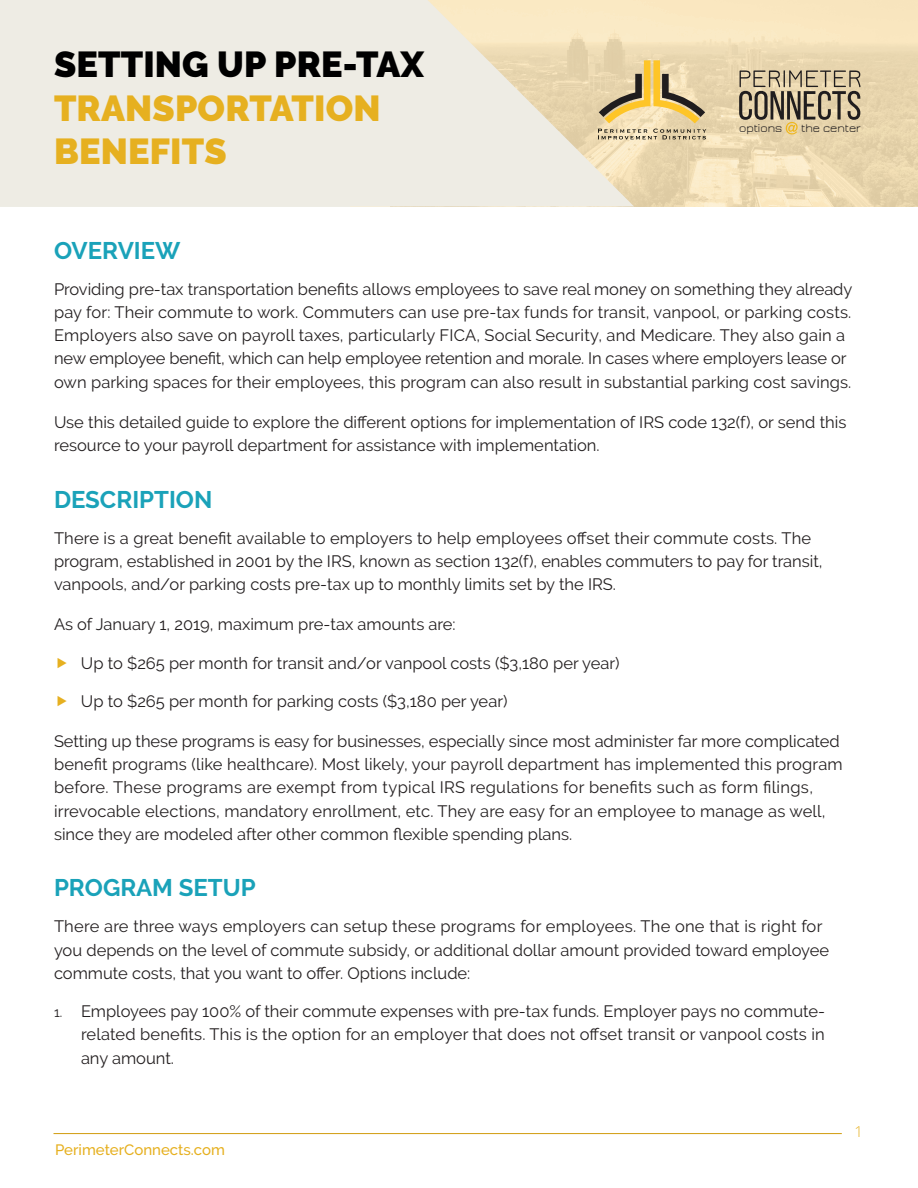
<style>
.page{position:relative;width:918px;height:1188px;background:#fff}
.page>*{position:absolute;margin:0;border:0;box-sizing:border-box;transform-origin:0 0}
.t1{font:900 36px/43.5px "Raleway";letter-spacing:.005em;color:#e6b020}
.t2{font:900 36px "Raleway";letter-spacing:.005em;color:#000}
.t3{font:700 24px "Raleway";color:#1aa2b9}
.t4{font:16.5px/23.2px "Raleway";color:#231f20}
.t5{font:500 15px "Raleway";color:#e6b020}
.t6{font:300 15px "Open Sans";color:#e6b020}
.t7{font:12.45px "Jura";color:#201d1e}
.s1{font-size:13.5px}
</style>
<div class="page">
<hr style="left:54px;top:1133px;width:788px;height:1px;background:#d3a11b">
<svg style="left:634px;top:0;width:284px;height:207px"></svg>
<svg style="left:0;top:0;width:634px;height:207px;fill:#eeece4"></svg>
<svg style="left:599px;top:60px;width:106px;height:63px"></svg>
<svg style="left:598px;top:129px;width:108px;height:10px"></svg>
<svg style="left:739px;top:70px;width:122px;height:64px"></svg>
<h1 class="t2" style="left:54px;top:44px;width:372px">SETTING UP PRE-TAX</h1>
<h1 class="t1" style="left:54px;top:86px;width:328px">TRANSPORTATION<br>BENEFITS</h1>
<p class="t7" style="left:739px;top:122px;width:45px">options</p>
<p class="t7" style="left:801px;top:122px;width:61px">the center</p>
<h2 class="t3" style="left:54px;top:236px;width:128px">OVERVIEW</h2>
<p class="t4" style="left:54px;top:277px;width:800px">Providing pre-tax transportation benefits allows employees to save real money on something they already pay for: Their commute to work. Commuters can use pre-tax funds for transit, vanpool, or parking costs.<br>Employers also save on payroll taxes, particularly FICA, Social Security, and Medicare. They also gain a new employee benefit, which can help employee retention and morale. In cases where employers lease or own parking spaces for their employees, this program can also result in substantial parking cost savings.</p>
<p class="t4" style="left:54px;top:410px;width:794px">Use this detailed guide to explore the different options for implementation of IRS code 132(f), or send this resource to your payroll department for assistance with implementation.</p>
<h2 class="t3" style="left:54px;top:485px;width:160px">DESCRIPTION</h2>
<p class="t4" style="left:54px;top:526px;width:770px">There is a great benefit available to employers to help employees offset their commute costs. The program, established in 2001 by the IRS, known as section 132(f), enables commuters to pay for transit, vanpools, and/or parking costs pre-tax up to monthly limits set by the IRS.</p>
<p class="t4" style="left:54px;top:613px;width:403px">As of January 1, 2019, maximum pre-tax amounts are:</p>
<p class="t4" style="left:81px;top:651px;width:540px">Up to $265 per month for transit and/or vanpool costs ($3,180 per year)</p>
<p class="t4" style="left:81px;top:689px;width:428px">Up to $265 per month for parking costs ($3,180 per year)</p>
<p class="t4" style="left:54px;top:729px;width:790px">Setting up these programs is easy for businesses, especially since most administer far more complicated benefit programs (like healthcare). Most likely, your payroll department has implemented this program before. These programs are exempt from typical IRS regulations for benefits such as form filings, irrevocable elections, mandatory enrollment, etc. They are easy for an employee to manage as well, since they are modeled after other common flexible spending plans.</p>
<h2 class="t3" style="left:54px;top:874px;width:203px">PROGRAM SETUP</h2>
<p class="t4" style="left:54px;top:915px;width:777px">There are three ways employers can setup these programs for employees. The one that is right for you depends on the level of commute subsidy, or additional dollar amount provided toward employee commute costs, that you want to offer. Options include:</p>
<p class="t4" style="left:81px;top:1000px;width:746px;text-align:justify;text-indent:-27px"><span class="s1">1.</span> Employees pay 100% of their commute expenses with pre-tax funds. Employer pays no commute&shy;related benefits. This is the option for an employer that does not offset transit or vanpool costs in any amount.</p>
<p class="t5" style="left:55px;top:1141px;width:171px">PerimeterConnects.com</p>
<p class="t6" style="left:854px;top:1121px;width:10px">1</p>
</div>
